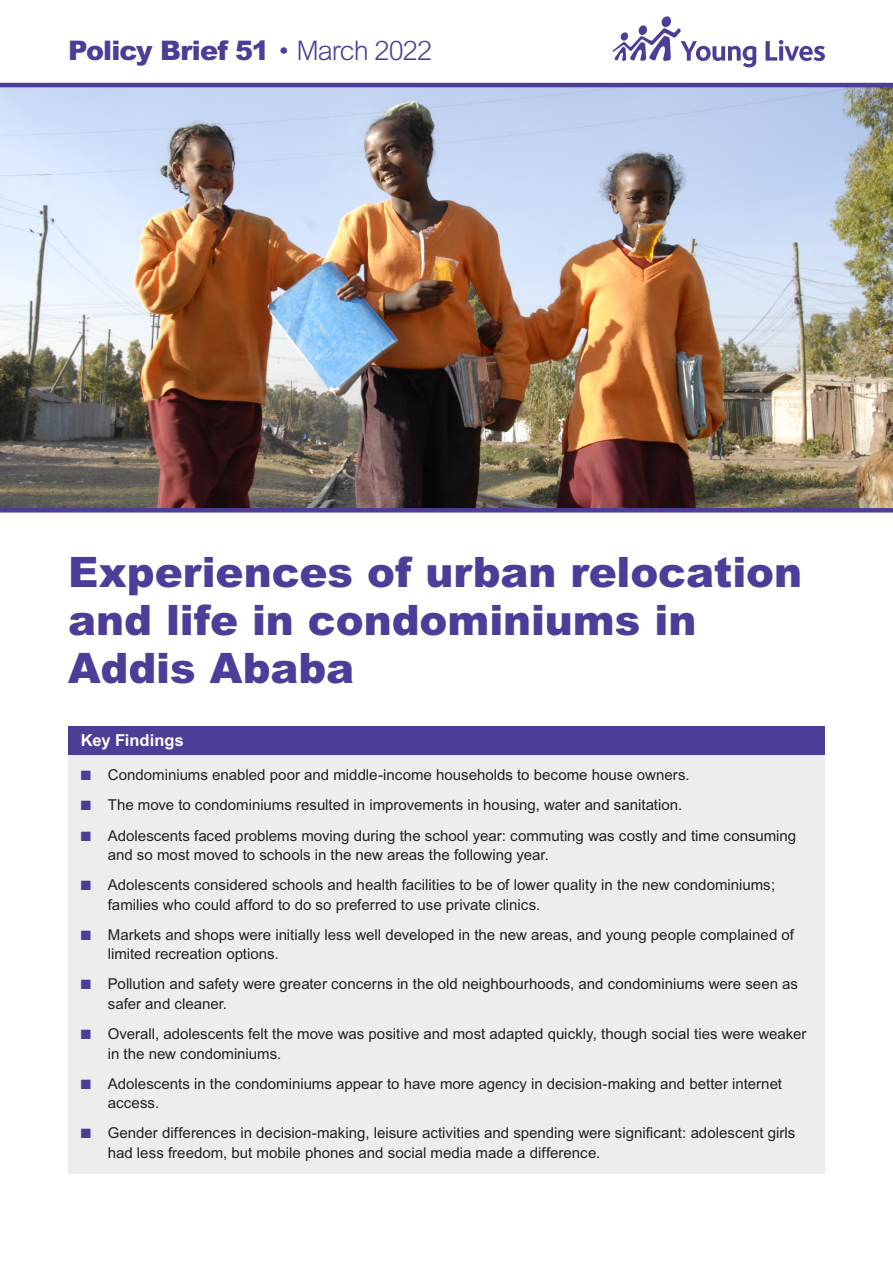
<style>
.page{position:relative;width:893px;height:1263px;background:#fff}
.page>*{position:absolute;margin:0;border:0;box-sizing:border-box;transform-origin:0 0}
.Document_Title_A{font:900 42px/48px "Arial";color:#4c3d99}
.t1{font:900 27px "Arial";letter-spacing:-.035em;color:#4c3d99}
.Key_Findings{font:700 16.5px "Arial";color:#fff}
.t2{font:15px/19.5px "Arial";color:#231f20}
.s1{font-weight:300}
.s2{color:#4c3d99}
</style>
<div class="page">
<div style="left:68px;top:726px;width:757px;height:42px;background:#4d3e98"></div>
<div style="left:68px;top:756px;width:757px;height:40px;background:#ededee"></div>
<div style="left:68px;top:786px;width:757px;height:40px;background:#ededee"></div>
<div style="left:68px;top:816px;width:757px;height:60px;background:#ededee"></div>
<div style="left:68px;top:865px;width:757px;height:60px;background:#ededee"></div>
<div style="left:68px;top:915px;width:757px;height:60px;background:#ededee"></div>
<div style="left:68px;top:965px;width:757px;height:60px;background:#ededee"></div>
<div style="left:68px;top:1014px;width:757px;height:60px;background:#ededee"></div>
<div style="left:68px;top:1064px;width:757px;height:60px;background:#ededee"></div>
<div style="left:68px;top:1114px;width:757px;height:60px;background:#ededee"></div>
<img style="left:0;top:87px;width:893px;height:421px">
<svg style="left:612px;top:16px;width:144px;height:51px"></svg>
<svg style="left:766px;top:40px;width:59px;height:21px"></svg>
<hr style="left:0;top:83px;width:893px;height:4px;background:#4c3d99">
<hr style="left:0;top:508px;width:893px;height:4px;background:#4c3d99">
<p class="t1" style="left:68px;top:33px;width:366px">Policy Brief 51 <span class="s1">• March 2022</span></p>
<p class="Document_Title_A" style="left:68px;top:547px;width:735px">Experiences of urban relocation and life in condominiums in<br>Addis Ababa</p>
<h1 class="Key_Findings" style="left:81px;top:730px;width:104px">Key Findings</h1>
<p class="t2" style="left:81px;top:765px;width:610px"><span class="s2">■</span> Condominiums enabled poor and middle-income households to become house owners.</p>
<p class="t2" style="left:81px;top:795px;width:603px"><span class="s2">■</span> The move to condominiums resulted in improvements in housing, water and sanitation.</p>
<p class="t2" style="left:108px;top:825px;width:690px;text-indent:-27px"><span class="s2">■</span> Adolescents faced problems moving during the school year: commuting was costly and time consuming and so most moved to schools in the new areas the following year.</p>
<p class="t2" style="left:108px;top:875px;width:669px;text-indent:-27px"><span class="s2">■</span> Adolescents considered schools and health facilities to be of lower quality in the new condominiums; families who could afford to do so preferred to use private clinics.</p>
<p class="t2" style="left:108px;top:925px;width:688px;text-indent:-27px"><span class="s2">■</span> Markets and shops were initially less well developed in the new areas, and young people complained of limited recreation options.</p>
<p class="t2" style="left:108px;top:974px;width:692px;text-indent:-27px"><span class="s2">■</span> Pollution and safety were greater concerns in the old neighbourhoods, and condominiums were seen as safer and cleaner.</p>
<p class="t2" style="left:108px;top:1024px;width:700px;text-indent:-27px"><span class="s2">■</span> Overall, adolescents felt the move was positive and most adapted quickly, though social ties were weaker in the new condominiums.</p>
<p class="t2" style="left:108px;top:1074px;width:676px;text-indent:-27px"><span class="s2">■</span> Adolescents in the condominiums appear to have more agency in decision-making and better internet access.</p>
<p class="t2" style="left:108px;top:1123px;width:689px;text-indent:-27px"><span class="s2">■</span> Gender differences in decision-making, leisure activities and spending were significant: adolescent girls had less freedom, but mobile phones and social media made a difference.</p>
</div>
